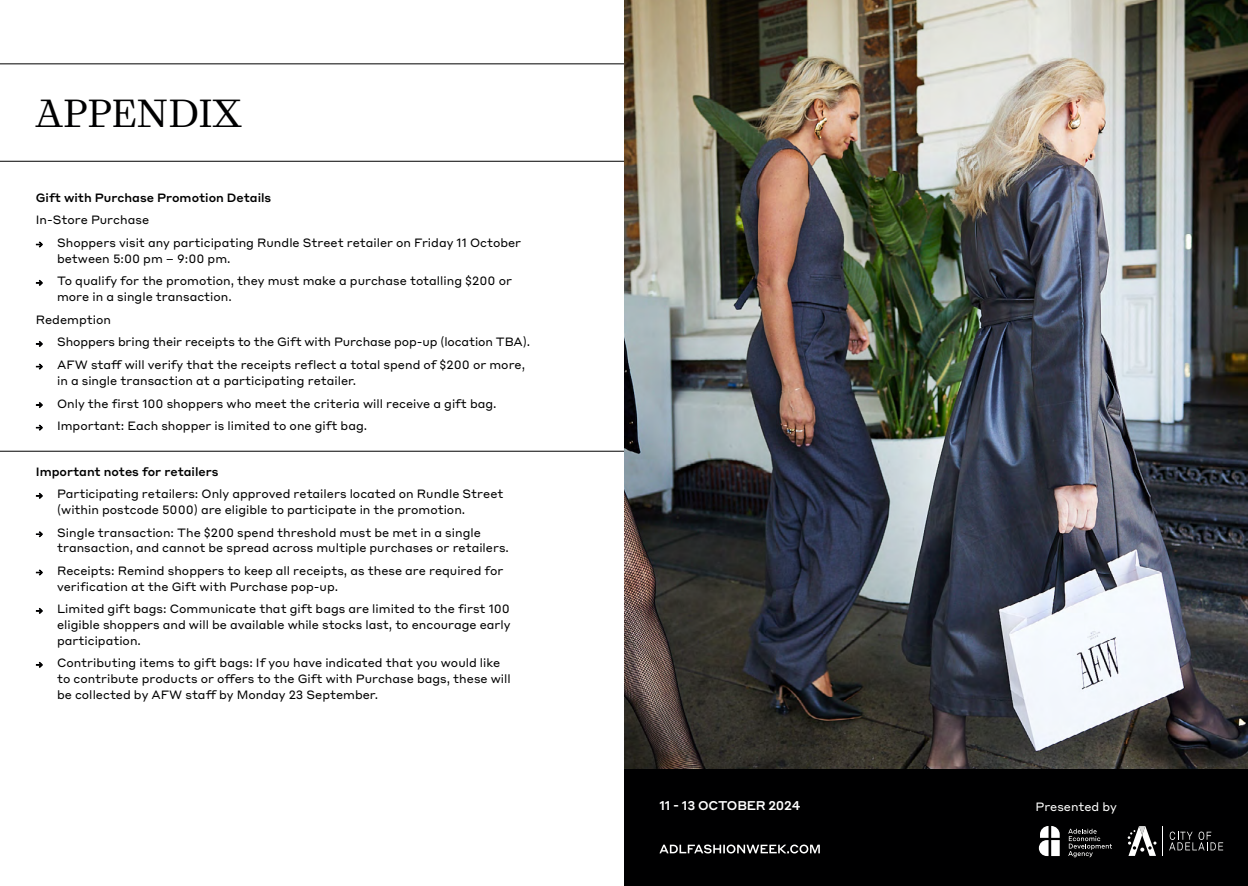
<style>
.page{position:relative;width:1248px;height:886px;background:#fff}
.page>*{position:absolute;margin:0;border:0;box-sizing:border-box;transform-origin:0 0}
.t1{font:37.5px "Grafier";color:#000001}
.t2{font:500 12.5px "Styrene A";letter-spacing:-.02em;color:#fff}
.t3{font:11.88px/15.6px "Styrene A";color:#000001}
.t4{font:500 11.88px "Styrene A";color:#000001}
.t5{font:11.88px "Styrene A";color:#fff}
.s1{font-family:"PP Grafier"}
</style>
<div class="page">
<hr style="left:0;top:161px;width:624px;height:1px;background:#000001">
<hr style="left:0;top:451px;width:624px;height:1px;background:#000001">
<hr style="left:0;top:64px;width:624px;height:1px;background:#000001">
<img style="left:624px;top:0;width:623px;height:769px">
<div style="left:624px;top:769px;width:623px;height:117px;background:#000001"></div>
<svg style="left:659px;top:844px;width:160px;height:9px"></svg>
<svg style="left:1068px;top:829px;width:43px;height:28px"></svg>
<svg style="left:1038px;top:826px;width:21px;height:30px"></svg>
<svg style="left:1169px;top:831px;width:53px;height:19px"></svg>
<hr style="left:1162px;top:826px;width:1px;height:30px;background:#fff">
<svg style="left:1127px;top:826px;width:29px;height:30px"></svg>
<h1 class="t1" style="left:35px;top:89px;width:208px">APPENDIX</h1>
<p class="t4" style="left:36px;top:187px;width:237px">Gift with Purchase Promotion Details</p>
<p class="t3" style="left:36px;top:211px;width:115px">In-Store Purchase</p>
<p class="t3" style="left:57px;top:234px;width:465px;text-indent:-21px"><span class="s1">→</span> Shoppers visit any participating Rundle Street retailer on Friday 11 October between 5:00 pm – 9:00 pm.</p>
<p class="t3" style="left:57px;top:272px;width:456px;text-indent:-21px"><span class="s1">→</span> To qualify for the promotion, they must make a purchase totalling $200 or more in a single transaction.</p>
<p class="t3" style="left:36px;top:311px;width:77px">Redemption</p>
<p class="t3" style="left:36px;top:333px;width:496px"><span class="s1">→</span> Shoppers bring their receipts to the Gift with Purchase pop-up (location TBA).</p>
<p class="t3" style="left:57px;top:356px;width:469px;text-indent:-21px"><span class="s1">→</span> AFW staff will verify that the receipts reflect a total spend of $200 or more, in a single transaction at a participating retailer.</p>
<p class="t3" style="left:36px;top:394px;width:462px"><span class="s1">→</span> Only the first 100 shoppers who meet the criteria will receive a gift bag.</p>
<p class="t3" style="left:36px;top:417px;width:333px"><span class="s1">→</span> Important: Each shopper is limited to one gift bag.</p>
<p class="t4" style="left:36px;top:461px;width:184px">Important notes for retailers</p>
<p class="t3" style="left:57px;top:485px;width:448px;text-indent:-21px"><span class="s1">→</span> Participating retailers: Only approved retailers located on Rundle Street (within postcode 5000) are eligible to participate in the promotion.</p>
<p class="t3" style="left:57px;top:524px;width:453px;text-indent:-21px"><span class="s1">→</span> Single transaction: The $200 spend threshold must be met in a single transaction, and cannot be spread across multiple purchases or retailers.</p>
<p class="t3" style="left:57px;top:562px;width:448px;text-indent:-21px"><span class="s1">→</span> Receipts: Remind shoppers to keep all receipts, as these are required for verification at the Gift with Purchase pop-up.</p>
<p class="t3" style="left:57px;top:600px;width:455px;text-align:justify;text-indent:-21px"><span class="s1">→</span> Limited gift bags: Communicate that gift bags are limited to the first 100 eligible shoppers and will be available while stocks last, to encourage early participation.</p>
<p class="t3" style="left:57px;top:654px;width:455px;text-indent:-21px"><span class="s1">→</span> Contributing items to gift bags: If you have indicated that you would like to contribute products or offers to the Gift with Purchase bags, these will be collected by AFW staff by Monday 23 September.</p>
<p class="t2" style="left:659px;top:795px;width:142px">11 - 13 OCTOBER 2024</p>
<p class="t5" style="left:1035px;top:796px;width:83px">Presented by</p>
</div>
